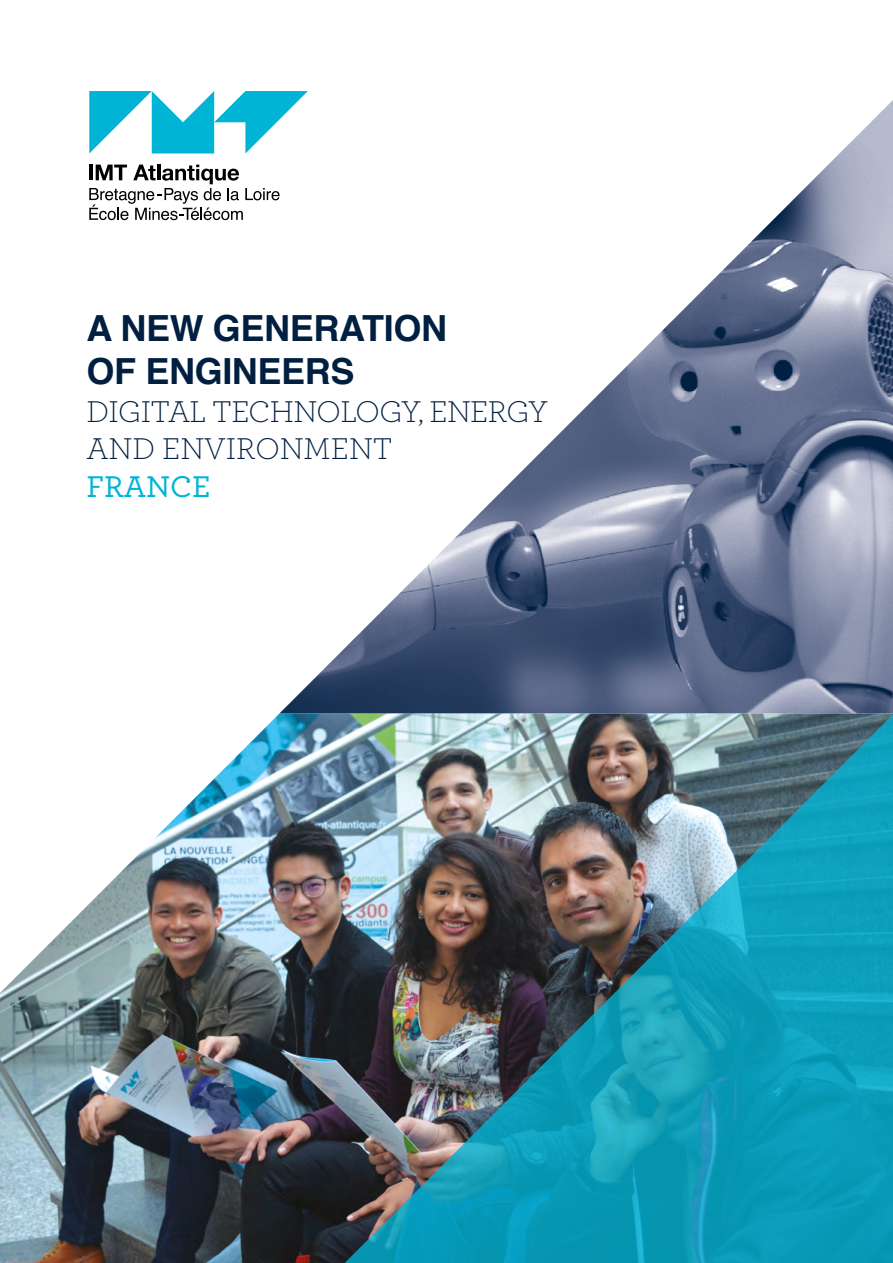
<style>
.page{position:relative;width:893px;height:1263px;background:#fff}
.page>*{position:absolute;margin:0;border:0;box-sizing:border-box;transform-origin:0 0}
.t1{font:700 36px/43.2px "Helvetica";letter-spacing:-.01em;color:#001f41}
.t2{font:300 31.5px/37.8px "Archer";letter-spacing:-.02em;color:#001f41}
.t3{font:500 31.5px "Archer";color:#00b4d5}
</style>
<div class="page">
<img style="left:0;top:713px;width:302px;height:550px">
<img style="left:280px;top:100px;width:613px;height:613px">
<img style="left:302px;top:672px;width:591px;height:591px">
<svg style="left:89px;top:165px;width:191px;height:55px"></svg>
<svg style="left:89px;top:91px;width:219px;height:62px"></svg>
<p class="t1" style="left:86px;top:307px;width:362px">A NEW GENERATION<br>OF ENGINEERS</p>
<p class="t2" style="left:86px;top:391px;width:463px">DIGITAL TECHNOLOGY, ENERGY<br>AND ENVIRONMENT</p>
<p class="t3" style="left:86px;top:464px;width:126px">FRANCE</p>
</div>
